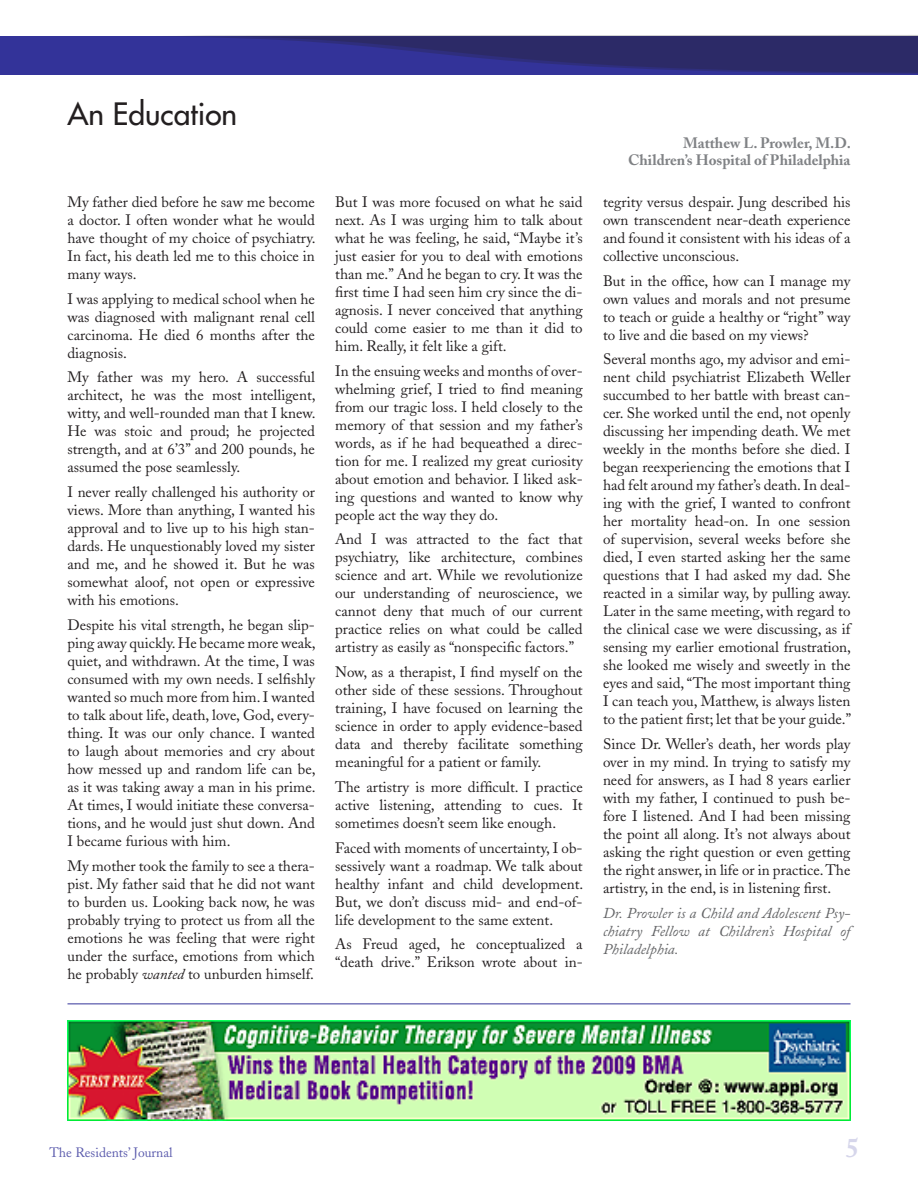
<style>
.page{position:relative;width:918px;height:1188px;background:#fff}
.page>*{position:absolute;margin:0;border:0;box-sizing:border-box;transform-origin:0 0}
.t1{font:30px "Futura";color:#231f20}
.t2{font:700 27px "Adobe Caslon";color:#d6d6eb}
.t3{font:15px/18px "Adobe Caslon";color:#231f20;text-align:justify}
.t4{font:italic 15px/18px "Adobe Caslon";color:#636466;text-align:justify}
.t5{font:700 15px/16.5px "Adobe Caslon";color:#808285;text-align:right}
.t6{font:13.5px "Adobe Caslon";color:#5c5cad}
.s1{font-style:italic}
</style>
<div class="page">
<div style="left:0;top:36px;width:918px;height:38px;background:#339"></div>
<svg style="left:172px;top:35px;width:746px;height:39px"></svg>
<img style="left:68px;top:1020px;width:782px;height:100px">
<hr style="left:68px;top:1004px;width:782px;height:1px;background:#339">
<h1 class="t1" style="left:68px;top:95px;width:171px">An Education</h1>
<p class="t3" style="left:68px;top:193px;width:250px">My father died before he saw me become a doctor. I often wonder what he would have thought of my choice of psychiatry.<br>In fact, his death led me to this choice in many ways.</p>
<p class="t3" style="left:68px;top:290px;width:249px">I was applying to medical school when he was diagnosed with malignant renal cell carcinoma. He died 6 months after the diagnosis.</p>
<p class="t3" style="left:68px;top:369px;width:250px">My father was my hero. A successful architect, he was the most intelligent, witty, and well-rounded man that I knew.<br>He was stoic and proud; he projected strength, and at 6’3” and 200 pounds, he assumed the pose seamlessly.</p>
<p class="t3" style="left:68px;top:483px;width:249px">I never really challenged his authority or views. More than anything, I wanted his approval and to live up to his high stan&shy;dards. He unquestionably loved my sister and me, and he showed it. But he was somewhat aloof, not open or expressive with his emotions.</p>
<p class="t3" style="left:68px;top:616px;width:250px">Despite his vital strength, he began slip&shy;ping away quickly. He became more weak, quiet, and withdrawn. At the time, I was consumed with my own needs. I selfishly wanted so much more from him. I wanted to talk about life, death, love, God, every&shy;thing. It was our only chance. I wanted to laugh about memories and cry about how messed up and random life can be, as it was taking away a man in his prime.<br>At times, I would initiate these conversa&shy;tions, and he would just shut down. And I became furious with him.</p>
<p class="t3" style="left:68px;top:857px;width:249px">My mother took the family to see a thera&shy;pist. My father said that he did not want to burden us. Looking back now, he was probably trying to protect us from all the emotions he was feeling that were right under the surface, emotions from which he probably <span class="s1">wanted</span> to unburden himself.</p>
<p class="t3" style="left:335px;top:193px;width:249px">But I was more focused on what he said next. As I was urging him to talk about what he was feeling, he said, “Maybe it’s just easier for you to deal with emotions than me.” And he began to cry. It was the first time I had seen him cry since the di&shy;agnosis. I never conceived that anything could come easier to me than it did to him. Really, it felt like a gift.</p>
<p class="t3" style="left:335px;top:362px;width:249px">In the ensuing weeks and months of over&shy;whelming grief, I tried to find meaning from our tragic loss. I held closely to the memory of that session and my father’s words, as if he had bequeathed a direc&shy;tion for me. I realized my great curiosity about emotion and behavior. I liked ask&shy;ing questions and wanted to know why people act the way they do.</p>
<p class="t3" style="left:335px;top:531px;width:249px">And I was attracted to the fact that psychiatry, like architecture, combines science and art. While we revolutionize our understanding of neuroscience, we cannot deny that much of our current practice relies on what could be called artistry as easily as “nonspecific factors.”</p>
<p class="t3" style="left:335px;top:663px;width:249px">Now, as a therapist, I find myself on the other side of these sessions. Throughout training, I have focused on learning the science in order to apply evidence-based data and thereby facilitate something meaningful for a patient or family.</p>
<p class="t3" style="left:335px;top:778px;width:249px">The artistry is more difficult. I practice active listening, attending to cues. It sometimes doesn’t seem like enough.</p>
<p class="t3" style="left:335px;top:839px;width:250px">Faced with moments of uncertainty, I ob&shy;sessively want a roadmap. We talk about healthy infant and child development.<br>But, we don’t discuss mid- and end-of&shy;life development to the same extent.</p>
<p class="t3" style="left:335px;top:936px;width:249px">As Freud aged, he conceptualized a “death drive.” Erikson wrote about in-</p>
<p class="t5" style="left:628px;top:135px;width:224px">Matthew L. Prowler, M.D.<br>Children’s Hospital of Philadelphia</p>
<p class="t3" style="left:603px;top:193px;width:249px">tegrity versus despair. Jung described his own transcendent near-death experience and found it consistent with his ideas of a collective unconscious.</p>
<p class="t3" style="left:603px;top:272px;width:249px">But in the office, how can I manage my own values and morals and not presume to teach or guide a healthy or “right” way to live and die based on my views?</p>
<p class="t3" style="left:603px;top:351px;width:250px">Several months ago, my advisor and emi&shy;nent child psychiatrist Elizabeth Weller succumbed to her battle with breast can&shy;cer. She worked until the end, not openly discussing her impending death. We met weekly in the months before she died. I began reexperiencing the emotions that I had felt around my father’s death. In deal&shy;ing with the grief, I wanted to confront her mortality head-on. In one session of supervision, several weeks before she died, I even started asking her the same questions that I had asked my dad. She reacted in a similar way, by pulling away.<br>Later in the same meeting, with regard to the clinical case we were discussing, as if sensing my earlier emotional frustration, she looked me wisely and sweetly in the eyes and said, “The most important thing I can teach you, Matthew, is always listen to the patient first; let that be your guide.”</p>
<p class="t3" style="left:603px;top:735px;width:249px">Since Dr. Weller’s death, her words play over in my mind. In trying to satisfy my need for answers, as I had 8 years earlier with my father, I continued to push be&shy;fore I listened. And I had been missing the point all along. It’s not always about asking the right question or even getting the right answer, in life or in practice. The artistry, in the end, is in listening first.</p>
<p class="t4" style="left:603px;top:905px;width:249px">Dr. Prowler is a Child and Adolescent Psy&shy;chiatry Fellow at Children’s Hospital of Philadelphia.</p>
<p class="t6" style="left:50px;top:1145px;width:125px">The Residents’ Journal</p>
<h2 class="t2" style="left:846px;top:1132px;width:15px">5</h2>
</div>
